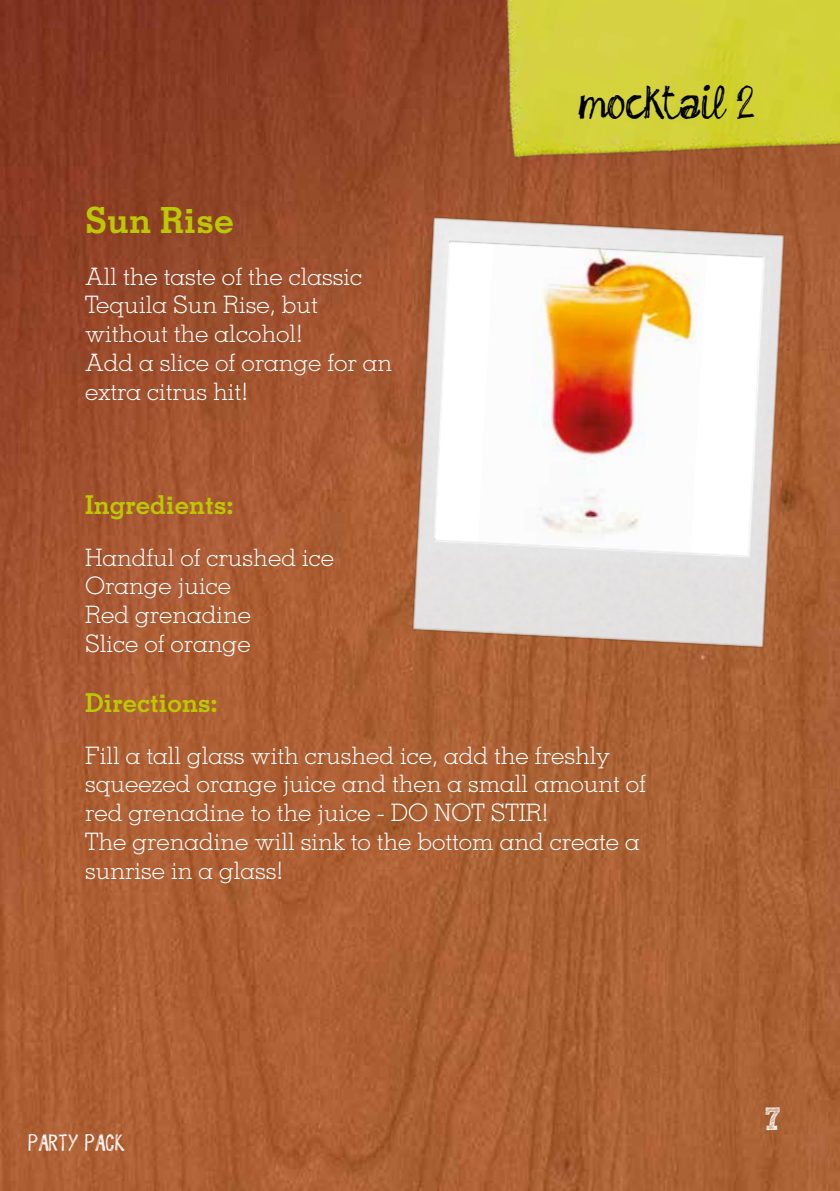
<style>
.page{position:relative;width:840px;height:1191px;background:#fff}
.page>*{position:absolute;margin:0;border:0;box-sizing:border-box;transform-origin:0 0}
.t1{font:48px "sketch me FREE version";color:#000}
.t2{font:700 36px "Memphis";color:#bdc900}
.t3{font:700 32px "freeversion Sketch Block";color:#fff}
.t4{font:700 26px "Memphis";color:#bdc900}
.t5{font:300 24px/28.8px "Memphis";color:#fff}
.t6{font:24px "sketch me FREE version";color:#fff}
</style>
<div class="page">
<img style="left:0;top:0;width:839px;height:1191px">
<img style="left:0;top:899px;width:40px;height:168px">
<img style="left:310px;top:0;width:529px;height:279px">
<img style="left:401px;top:204px;width:404px;height:462px">
<h2 class="t2" style="left:85px;top:198px;width:151px">Sun Rise</h2>
<p class="t5" style="left:85px;top:261px;width:308px">All the taste of the classic<br>Tequila Sun Rise, but without the alcohol!<br>Add a slice of orange for an extra citrus hit!</p>
<h1 class="t1" style="left:579px;top:84px;width:178px">mocktail 2</h1>
<p class="t4" style="left:85px;top:488px;width:150px">Ingredients:</p>
<p class="t5" style="left:85px;top:542px;width:250px">Handful of crushed ice<br>Orange juice<br>Red grenadine<br>Slice of orange</p>
<p class="t4" style="left:85px;top:686px;width:134px">Directions:</p>
<p class="t5" style="left:85px;top:740px;width:562px">Fill a tall glass with crushed ice, add the freshly squeezed orange juice and then a small amount of red grenadine to the juice - DO NOT STIR!<br>The grenadine will sink to the bottom and create a sunrise in a glass!</p>
<p class="t6" style="left:28px;top:1133px;width:98px">PARTY PACK</p>
<h3 class="t3" style="left:764px;top:1107px;width:18px">7</h3>
</div>
